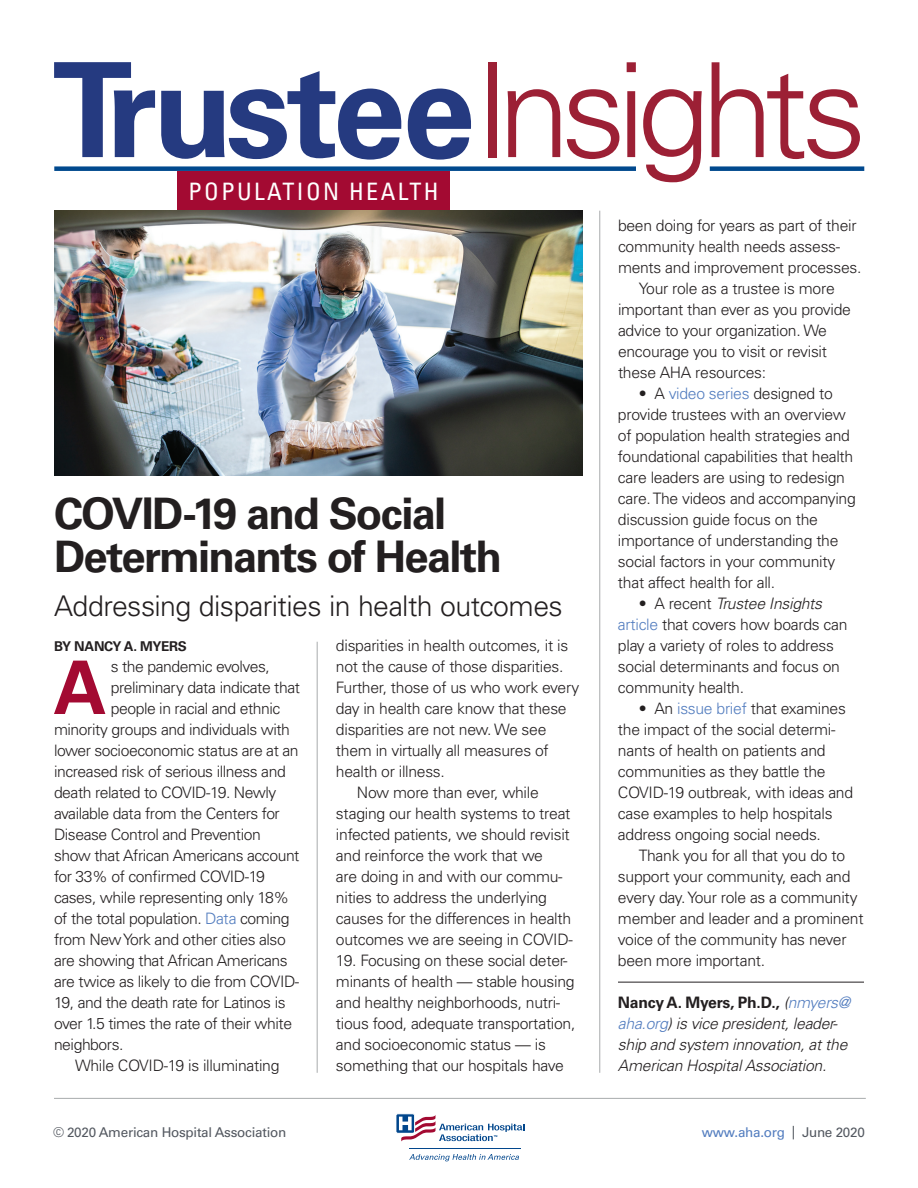
<style>
.page{position:relative;width:918px;height:1188px;background:#fff}
.page>*{position:absolute;margin:0;border:0;box-sizing:border-box;transform-origin:0 0}
.t1{font:700 73.8px "Univers LT Std";color:#a30a32}
.t2{font:700 43.5px/43.5px "Univers LT Std";letter-spacing:-.04em;color:#231f20}
.t3{font:300 28.5px "Univers LT Std";letter-spacing:-.02em;color:#231f20}
.t4{font:condensed 24px "Univers LT Std";letter-spacing:.1em;color:#fff}
.t5{font:300 15.75px/21px "Univers LT Std";letter-spacing:-.02em;color:#231f20}
.t6{font:italic 300 15.75px/21px "Univers LT Std";letter-spacing:-.02em;color:#231f20}
.t7{font:13.5px "Univers LT Std";letter-spacing:-.02em;color:#535860}
.t8{font:13.5px "Univers LT Std";letter-spacing:-.02em;color:#537dbf}
.t9{font:700 13.5px "Univers LT Std";letter-spacing:-.02em;color:#231f20}
.s1{color:#537dbf}
.s2{font-style:italic}
.s3{font-weight:700;font-style:normal}
.s4{color:#535860}
</style>
<div class="page">
<hr style="left:409px;top:1148px;width:112px;height:1px;background:#01468c">
<svg style="left:409px;top:1154px;width:110px;height:7px"></svg>
<svg style="left:396px;top:1113px;width:128px;height:29px"></svg>
<div style="left:177px;top:171px;width:273px;height:40px;background:#a30a32"></div>
<hr style="left:54px;top:1098px;width:812px;height:1px;background:#a8abac">
<hr style="left:618px;top:982px;width:246px;height:1px;background:#231f20">
<hr style="left:317px;top:642px;width:1px;height:431px;background:#a8abac">
<hr style="left:599px;top:211px;width:1px;height:862px;background:#a8abac">
<svg style="left:54px;top:62px;width:101px;height:95px"></svg>
<svg style="left:161px;top:71px;width:241px;height:89px"></svg>
<svg style="left:408px;top:89px;width:63px;height:71px"></svg>
<div style="left:488px;top:62px;width:9px;height:95px;background:#9c2035"></div>
<svg style="left:508px;top:89px;width:52px;height:68px"></svg>
<svg style="left:567px;top:89px;width:52px;height:70px"></svg>
<svg style="left:627px;top:62px;width:9px;height:95px"></svg>
<svg style="left:643px;top:89px;width:59px;height:93px"></svg>
<svg style="left:712px;top:62px;width:148px;height:97px"></svg>
<div style="left:54px;top:166px;width:582px;height:5px;background:#01498e"></div>
<div style="left:710px;top:166px;width:154px;height:5px;background:#01498e"></div>
<img style="left:54px;top:211px;width:529px;height:264px">
<h3 class="t4" style="left:189px;top:177px;width:251px">POPULATION HEALTH</h3>
<h2 class="t2" style="left:54px;top:492px;width:450px">COVID-19 and Social<br>Determinants of Health</h2>
<h3 class="t3" style="left:54px;top:588px;width:510px">Addressing disparities in health outcomes</h3>
<p class="t9" style="left:54px;top:638px;width:134px">BY NANCY A. MYERS</p>
<h1 class="t1" style="left:54px;top:645px;width:55px">A</h1>
<p class="t5" style="left:111px;top:656px;width:161px">s the pandemic evolves,</p>
<p class="t5" style="left:111px;top:677px;width:191px">preliminary data indicate that</p>
<p class="t5" style="left:111px;top:698px;width:171px">people in racial and ethnic</p>
<p class="t5" style="left:54px;top:719px;width:238px">minority groups and individuals with</p>
<p class="t5" style="left:54px;top:740px;width:246px">lower socioeconomic status are at an</p>
<p class="t5" style="left:54px;top:761px;width:233px">increased risk of serious illness and</p>
<p class="t5" style="left:54px;top:782px;width:224px">death related to COVID-19. Newly</p>
<p class="t5" style="left:54px;top:803px;width:227px">available data from the Centers for</p>
<p class="t5" style="left:54px;top:824px;width:208px">Disease Control and Prevention</p>
<p class="t5" style="left:54px;top:845px;width:247px">show that African Americans account</p>
<p class="t5" style="left:54px;top:866px;width:213px">for 33% of confirmed COVID-19</p>
<p class="t5" style="left:54px;top:887px;width:237px">cases, while representing only 18%</p>
<p class="t5" style="left:54px;top:908px;width:237px">of the total population. <span class="s1">Data</span> coming</p>
<p class="t5" style="left:54px;top:929px;width:233px">from New York and other cities also</p>
<p class="t5" style="left:54px;top:950px;width:235px">are showing that African Americans</p>
<p class="t5" style="left:54px;top:971px;width:247px">are twice as likely to die from COVID-</p>
<p class="t5" style="left:54px;top:992px;width:233px">19, and the death rate for Latinos is</p>
<p class="t5" style="left:54px;top:1013px;width:240px">over 1.5 times the rate of their white</p>
<p class="t5" style="left:54px;top:1034px;width:71px">neighbors.</p>
<p class="t5" style="left:75px;top:1055px;width:206px">While COVID-19 is illuminating</p>
<p class="t5" style="left:336px;top:635px;width:234px">disparities in health outcomes, it is</p>
<p class="t5" style="left:336px;top:656px;width:229px">not the cause of those disparities.</p>
<p class="t5" style="left:336px;top:677px;width:245px">Further, those of us who work every</p>
<p class="t5" style="left:336px;top:698px;width:232px">day in health care know that these</p>
<p class="t5" style="left:336px;top:719px;width:212px">disparities are not new. We see</p>
<p class="t5" style="left:336px;top:740px;width:214px">them in virtually all measures of</p>
<p class="t5" style="left:336px;top:761px;width:110px">health or illness.</p>
<p class="t5" style="left:357px;top:782px;width:183px">Now more than ever, while</p>
<p class="t5" style="left:336px;top:803px;width:236px">staging our health systems to treat</p>
<p class="t5" style="left:336px;top:824px;width:235px">infected patients, we should revisit</p>
<p class="t5" style="left:336px;top:845px;width:208px">and reinforce the work that we</p>
<p class="t5" style="left:336px;top:866px;width:228px">are doing in and with our commu-</p>
<p class="t5" style="left:336px;top:887px;width:212px">nities to address the underlying</p>
<p class="t5" style="left:336px;top:908px;width:237px">causes for the differences in health</p>
<p class="t5" style="left:336px;top:929px;width:238px">outcomes we are seeing in COVID-</p>
<p class="t5" style="left:336px;top:950px;width:241px">19. Focusing on these social deter&shy;minants of health — stable housing and healthy neighborhoods, nutri&shy;tious food, adequate transportation, and socioeconomic status — is something that our hospitals have</p>
<p class="t5" style="left:618px;top:215px;width:240px">been doing for years as part of their</p>
<p class="t5" style="left:618px;top:236px;width:224px">community health needs assess-</p>
<p class="t5" style="left:618px;top:257px;width:245px">ments and improvement processes.</p>
<p class="t5" style="left:639px;top:278px;width:197px">Your role as a trustee is more</p>
<p class="t5" style="left:618px;top:299px;width:234px">important than ever as you provide</p>
<p class="t5" style="left:618px;top:320px;width:211px">advice to your organization. We</p>
<p class="t5" style="left:618px;top:341px;width:211px">encourage you to visit or revisit</p>
<p class="t5" style="left:618px;top:362px;width:150px">these AHA resources:</p>
<p class="t5" style="left:618px;top:383px;width:239px;text-indent:21px">• A <span class="s1">video series</span> designed to provide trustees with an overview of population health strategies and foundational capabilities that health care leaders are using to redesign care. The videos and accompanying discussion guide focus on the importance of understanding the social factors in your community that affect health for all.</p>
<p class="t5" style="left:618px;top:593px;width:231px;text-indent:21px">• A recent <span class="s2">Trustee Insights </span><span class="s1">article</span> that covers how boards can play a variety of roles to address social determinants and focus on community health.</p>
<p class="t5" style="left:618px;top:698px;width:237px;text-indent:21px">• An <span class="s1">issue brief</span> that examines the impact of the social determi&shy;nants of health on patients and communities as they battle the<br>COVID-19 outbreak, with ideas and case examples to help hospitals address ongoing social needs.</p>
<p class="t5" style="left:618px;top:845px;width:247px;text-indent:21px">Thank you for all that you do to support your community, each and every day. Your role as a community member and leader and a prominent voice of the community has never been more important.</p>
<p class="t6" style="left:618px;top:992px;width:234px"><span class="s3">Nancy A. Myers, Ph.D.,</span> (<span class="s1">nmyers@ aha.org</span>) is vice president, leader&shy;ship and system innovation, at the American Hospital Association.</p>
<p class="t7" style="left:53px;top:1125px;width:235px">© 2020 American Hospital Association</p>
<p class="t8" style="left:702px;top:1125px;width:165px">www.aha.org <span class="s4">| June 2020</span></p>
</div>
